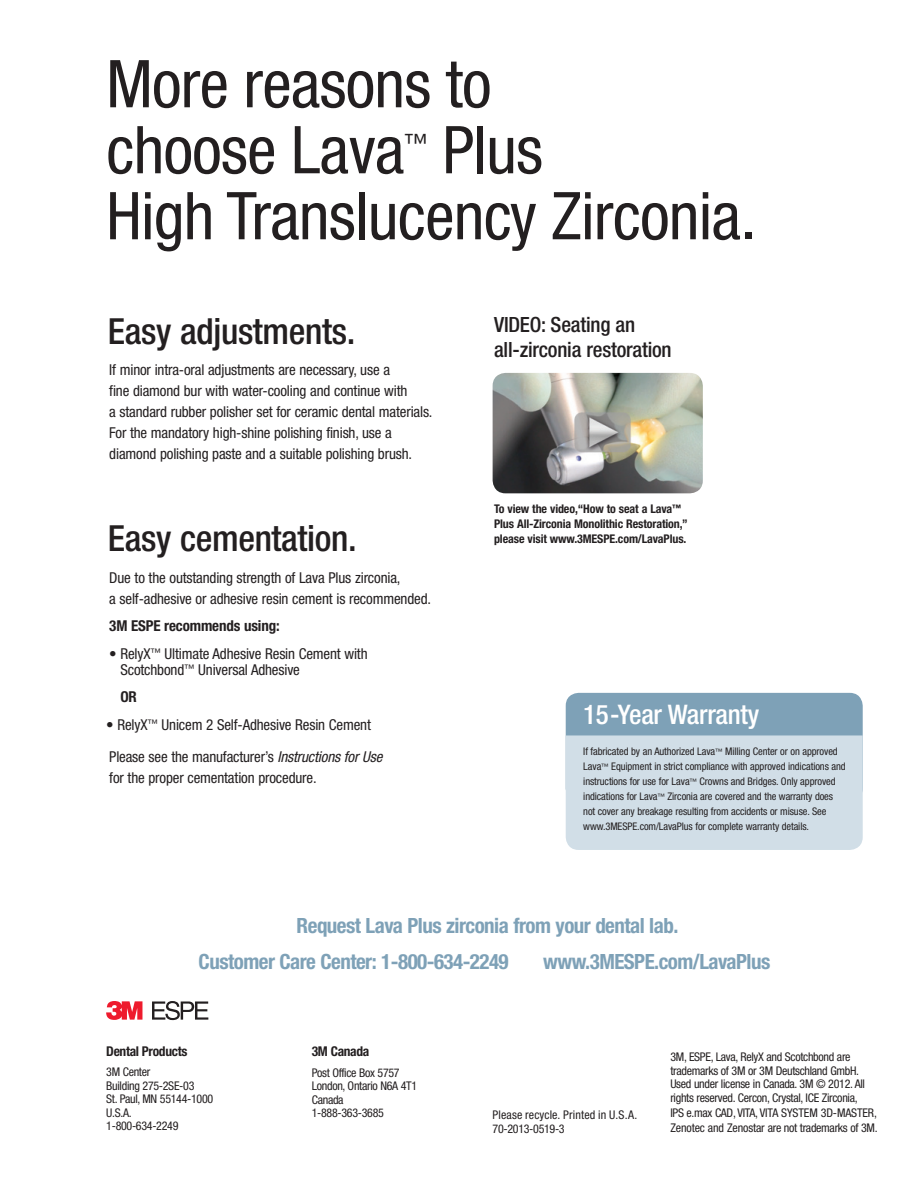
<style>
.page{position:relative;width:918px;height:1188px;background:#fff}
.page>*{position:absolute;margin:0;border:0;box-sizing:border-box;transform-origin:0 0}
.Header_Nels{font:condensed 66px/66px "Helvetica Neue";letter-spacing:-.01em;color:#231f20}
.Subhead_Nels{font:500 condensed 36px "Helvetica Neue";letter-spacing:-.01em;color:#231f20}
.Body_Nels{font:500 condensed 27px "Helvetica Neue";letter-spacing:-.01em;color:#fff}
.Header_Nels-2{font:condensed 24px "Helvetica Neue";color:#231f20}
.Technical_Hotline{font:700 condensed 21px "Helvetica Neue";letter-spacing:-.025em;color:#7ea1b7}
.Subhead_Nels-2{font:500 condensed 21px/25.5px "Helvetica Neue";letter-spacing:-.01em;color:#231f20}
.Body_Nels-2{font:condensed 15px/21px "Helvetica Neue";letter-spacing:-.01em;color:#231f20}
.Body_Nels-3{font:700 condensed 15px "Helvetica Neue";letter-spacing:-.01em;color:#231f20}
.t1{font:700 condensed 13.5px "Helvetica Neue";letter-spacing:-.025em;color:#231f20}
.Address_Copy{font:condensed 12px/13.5px "Helvetica Neue";letter-spacing:-.025em;color:#231f20}
.Subhead_Nels-3{font:700 condensed 12px/15px "Helvetica Neue";letter-spacing:-.01em;color:#231f20}
.Address_Copy-2{font:condensed 12px "Helvetica Neue";letter-spacing:.01em;color:#231f20}
.Body_Nels-4{font:condensed 10.5px/15px "Helvetica Neue";letter-spacing:-.01em;color:#231f20}
.s1{font-style:italic}
.s2{font-size:9px}
.s3{font-size:7.5px}
</style>
<div class="page">
<div style="left:566px;top:693px;width:297px;height:108px;background:#7ea1b7;border-radius:13px"></div>
<div style="left:566px;top:735px;width:297px;height:115px;background:#d1dee7"></div>
<svg style="left:106px;top:1001px;width:36px;height:19px"></svg>
<svg style="left:152px;top:1001px;width:56px;height:19px"></svg>
<img style="left:493px;top:373px;width:210px;height:120px">
<p class="Header_Nels" style="left:106px;top:51px;width:387px">More reasons to choose Lava</p>
<p class="Header_Nels" style="left:106px;top:117px;width:651px;text-indent:336px">Plus<br>High Translucency Zirconia.</p>
<p class="Header_Nels-2" style="left:404px;top:128px;width:25px">™</p>
<p class="Subhead_Nels" style="left:108px;top:309px;width:249px">Easy adjustments.</p>
<p class="Body_Nels-2" style="left:109px;top:359px;width:325px">If minor intra-oral adjustments are necessary, use a<br>fine diamond bur with water-cooling and continue with<br>a standard rubber polisher set for ceramic dental materials.<br>For the mandatory high-shine polishing finish, use a diamond polishing paste and a suitable polishing brush.</p>
<p class="Subhead_Nels" style="left:108px;top:517px;width:250px">Easy cementation.</p>
<p class="Body_Nels-2" style="left:109px;top:567px;width:323px">Due to the outstanding strength of Lava Plus zirconia,<br>a self-adhesive or adhesive resin cement is recommended.</p>
<p class="Body_Nels-3" style="left:109px;top:617px;width:172px">3M ESPE recommends using:</p>
<p class="Body_Nels-2" style="left:120px;top:646px;width:249px;line-height:15.8px;text-indent:-11px">• RelyX<sup>™</sup> Ultimate Adhesive Resin Cement with<br>Scotchbond<sup>™</sup> Universal Adhesive</p>
<p class="Body_Nels-3" style="left:120px;top:688px;width:18px">OR</p>
<p class="Body_Nels-2" style="left:106px;top:714px;width:266px">• RelyX<sup>™</sup> Unicem 2 Self-Adhesive Resin Cement</p>
<p class="Body_Nels-2" style="left:109px;top:746px;width:275px">Please see the manufacturer’s <span class="s1">Instructions for Use </span>for the proper cementation procedure.</p>
<p class="Subhead_Nels-2" style="left:494px;top:311px;width:179px">VIDEO: Seating an all-zirconia restoration</p>
<p class="Subhead_Nels-3" style="left:494px;top:501px;width:195px">To view the video,“How to seat a Lava<span class="s2">™<br></span>Plus All-Zirconia Monolithic Restoration,” please visit www.3MESPE.com/LavaPlus.</p>
<p class="Body_Nels" style="left:583px;top:699px;width:177px">15-Year Warranty</p>
<p class="Body_Nels-4" style="left:583px;top:744px;width:264px">If fabricated by an Authorized Lava<span class="s3">™</span> Milling Center or on approved Lava<span class="s3">™</span> Equipment in strict compliance with approved indications and instructions for use for Lava<span class="s3">™</span> Crowns and Bridges. Only approved indications for Lava<span class="s3">™</span> Zirconia are covered and the warranty does not cover any breakage resulting from accidents or misuse. See www.3MESPE.com/LavaPlus for complete warranty details.</p>
<p class="Technical_Hotline" style="left:297px;top:913px;width:383px">Request Lava Plus zirconia from your dental lab.</p>
<p class="Technical_Hotline" style="left:199px;top:949px;width:312px">Customer Care Center: 1-800-634-2249</p>
<p class="Technical_Hotline" style="left:543px;top:949px;width:229px">www.3MESPE.com/LavaPlus</p>
<p class="t1" style="left:106px;top:1043px;width:83px">Dental Products</p>
<p class="Address_Copy" style="left:106px;top:1065px;width:46px">3M Center</p>
<p class="Address_Copy" style="left:106px;top:1079px;width:90px">Building 275-2SE-03</p>
<p class="Address_Copy" style="left:106px;top:1092px;width:108px">St. Paul, MN 55144-1000</p>
<p class="Address_Copy" style="left:106px;top:1106px;width:27px">U.S.A.</p>
<p class="Address_Copy" style="left:106px;top:1119px;width:74px">1-800-634-2249</p>
<p class="t1" style="left:312px;top:1043px;width:59px">3M Canada</p>
<p class="Address_Copy" style="left:312px;top:1066px;width:107px">Post Office Box 5757<br>London, Ontario N6A 4T1<br>Canada<br>1-888-363-3685</p>
<p class="Address_Copy-2" style="left:493px;top:1108px;width:146px">Please recycle. Printed in U.S.A.</p>
<p class="Address_Copy" style="left:493px;top:1122px;width:74px">70-2013-0519-3</p>
<p class="Address_Copy" style="left:670px;top:1050px;width:196px">3M, ESPE, Lava, RelyX and Scotchbond are trademarks of 3M or 3M Deutschland GmbH.<br>Used under license in Canada. 3M © 2012. All rights reserved. Cercon, Crystal, ICE Zirconia,</p>
<p class="Address_Copy" style="left:670px;top:1105px;width:209px;line-height:15px">IPS e.max CAD, VITA, VITA SYSTEM 3D-MASTER,<br>Zenotec and Zenostar are not trademarks of 3M.</p>
</div>
